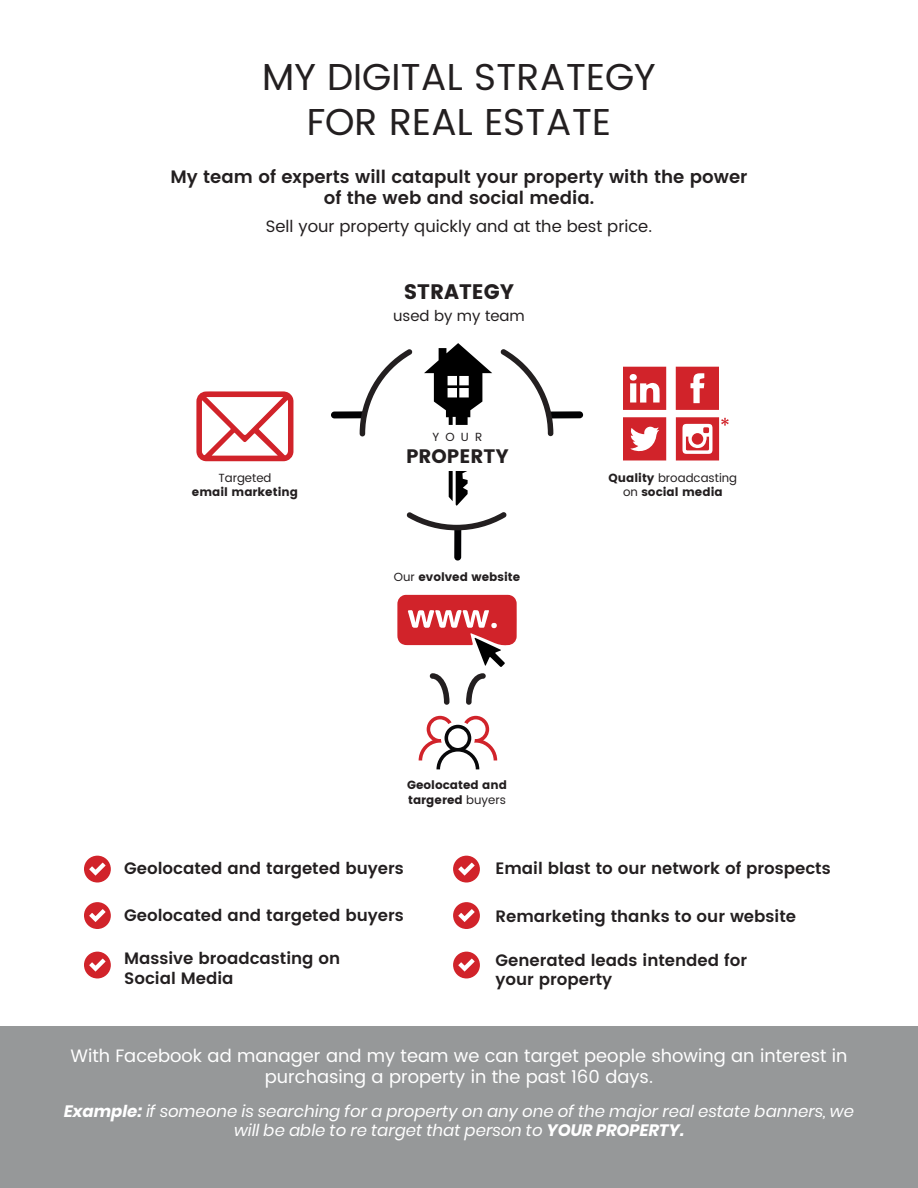
<style>
.page{position:relative;width:918px;height:1188px;background:#fff}
.page>*{position:absolute;margin:0;border:0;box-sizing:border-box;transform-origin:0 0}
.t1{font:37.5px/45px "Poppins";color:#231f20;text-align:center}
.t2{font:700 21px "Poppins";color:#231f20}
.t3{font:700 19.5px "Poppins";color:#231f20}
.t4{font:18px/21.6px "Poppins";color:#fff;text-align:center}
.t5{font:600 18px/21.6px "Poppins";color:#231f20;text-align:center}
.t6{font:600 16.5px/19.8px "Poppins";color:#231f20}
.t7{font:italic 16.5px/19.8px "Poppins";color:#fff;text-align:center}
.t8{font:16.5px "Poppins";color:#231f20}
.t9{font:15px "Poppins";color:#231f20}
.t10{font:700 11.85px/14.2px "Poppins";color:#231f20}
.t11{font:11.85px "Poppins";color:#231f20}
.s1{font-weight:400}
.s2{font-weight:700}
</style>
<div class="page">
<div style="left:0;top:1027px;width:918px;height:161px;background:#969899"></div>
<svg style="left:84px;top:856px;width:27px;height:27px"></svg>
<svg style="left:84px;top:902px;width:27px;height:27px"></svg>
<svg style="left:84px;top:952px;width:27px;height:27px"></svg>
<svg style="left:453px;top:856px;width:27px;height:27px"></svg>
<svg style="left:453px;top:902px;width:27px;height:27px"></svg>
<svg style="left:453px;top:952px;width:27px;height:27px"></svg>
<svg style="left:331px;top:343px;width:252px;height:218px"></svg>
<svg style="left:196px;top:391px;width:97px;height:70px"></svg>
<svg style="left:676px;top:367px;width:43px;height:43px;background:#d74046"></svg>
<svg style="left:623px;top:367px;width:43px;height:43px"></svg>
<svg style="left:623px;top:417px;width:43px;height:43px"></svg>
<svg style="left:676px;top:417px;width:53px;height:44px"></svg>
<svg style="left:419px;top:716px;width:78px;height:53px"></svg>
<svg style="left:397px;top:595px;width:120px;height:72px"></svg>
<svg style="left:430px;top:673px;width:19px;height:32px"></svg>
<svg style="left:466px;top:673px;width:20px;height:32px"></svg>
<h1 class="t1" style="left:262px;top:55px;width:395px">MY DIGITAL STRATEGY<br>FOR REAL ESTATE</h1>
<p class="t5" style="left:171px;top:166px;width:579px">My team of experts will catapult your property with the power of the web and social media.</p>
<p class="t8" style="left:266px;top:214px;width:388px">Sell your property quickly and at the best price.</p>
<p class="t2" style="left:404px;top:279px;width:112px">STRATEGY</p>
<p class="t9" style="left:393px;top:304px;width:133px">used by my team</p>
<p class="t11" style="left:218px;top:469px;width:55px">Targeted</p>
<p class="t10" style="left:192px;top:484px;width:108px">email marketing</p>
<p class="t11" style="left:433px;top:428px;width:51px">YOUR</p>
<p class="t3" style="left:406px;top:445px;width:104px">PROPERTY</p>
<p class="t10" style="left:394px;top:570px;width:128px"><span class="s1">Our</span> evolved website</p>
<p class="t10" style="left:407px;top:778px;width:101px">Geolocated and targered <span class="s1">buyers</span></p>
<p class="t10" style="left:609px;top:470px;width:130px;text-align:center">Quality <span class="s1">broadcasting on</span> social media</p>
<p class="t6" style="left:124px;top:859px;width:281px">Geolocated and targeted buyers</p>
<p class="t6" style="left:124px;top:906px;width:281px">Geolocated and targeted buyers</p>
<p class="t6" style="left:124px;top:949px;width:218px">Massive broadcasting on<br>Social Media</p>
<p class="t6" style="left:495px;top:859px;width:337px">Email blast to our network of prospects</p>
<p class="t6" style="left:495px;top:907px;width:302px">Remarketing thanks to our website</p>
<p class="t6" style="left:495px;top:950px;width:253px">Generated leads intended for your property</p>
<p class="t4" style="left:70px;top:1045px;width:779px">With Facebook ad manager and my team we can target people showing an interest in purchasing a property in the past 160 days.</p>
<p class="t7" style="left:64px;top:1101px;width:791px"><span class="s2">Example:</span> if someone is searching for a property on any one of the major real estate banners, we will be able to re target that person to <span class="s2">YOUR PROPERTY.</span></p>
</div>
